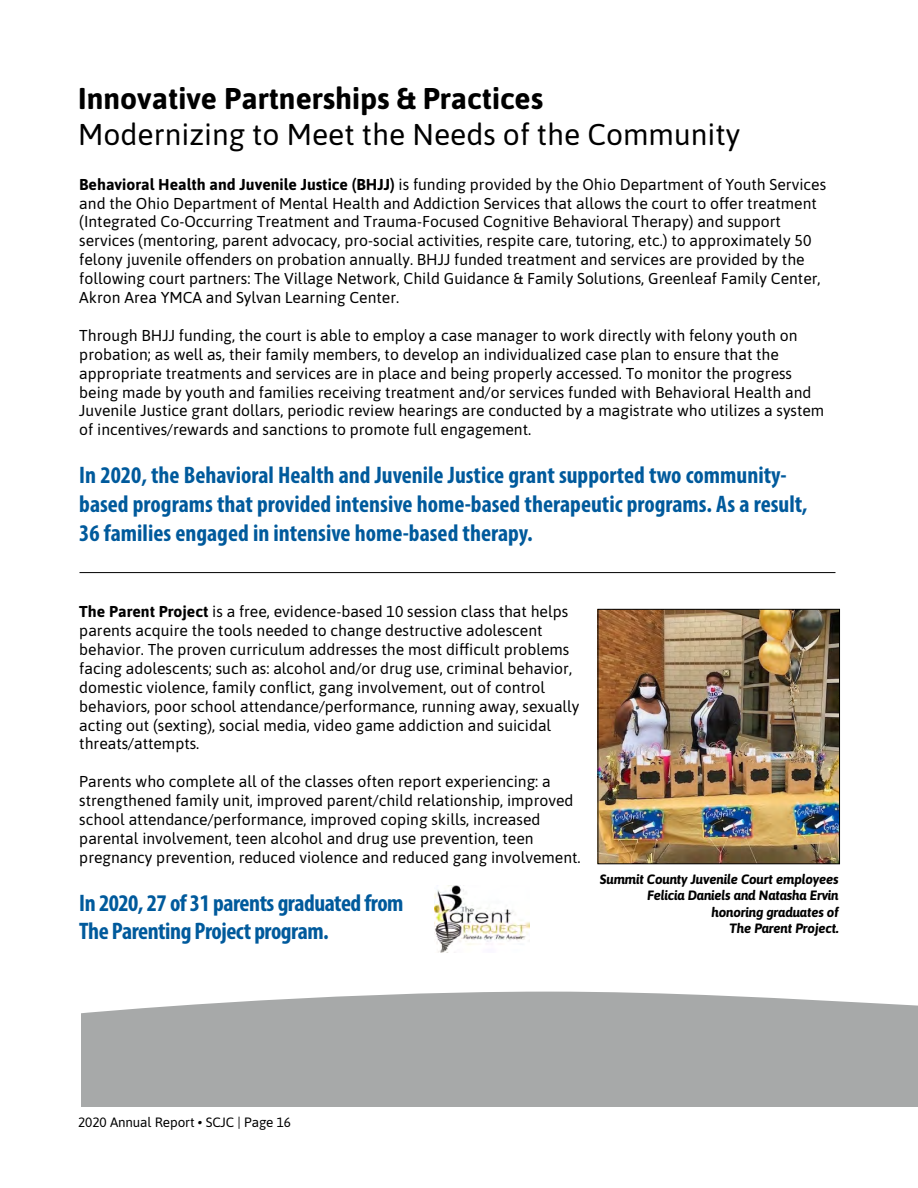
<style>
.page{position:relative;width:918px;height:1188px;background:#fff}
.page>*{position:absolute;margin:0;border:0;box-sizing:border-box;transform-origin:0 0}
.t1{font:30px "Asap";color:#000}
.t2{font:700 30px "Asap";color:#000}
.t3{font:700 condensed 24px/28.8px "Myriad Pro";color:#005a9c}
.t4{font:700 condensed 24px/28.8px "Myriad Pro";letter-spacing:-.02em;color:#005a9c}
.t5{font:15.75px/18.9px "Asap";color:#000}
.t6{font:italic 700 13.5px/16.2px "Asap";letter-spacing:-.02em;color:#000;text-align:right}
.t7{font:13.5px "Asap";letter-spacing:-.01em;color:#000}
.s1{font-weight:700}
.s2{font-style:italic}
</style>
<div class="page">
<div style="left:81px;top:991px;width:837px;height:116px;background:#a7a9a9"></div>
<hr style="left:79px;top:572px;width:756px;height:1px;background:#000">
<img style="left:600px;top:611px;width:238px;height:251px">
<div style="left:598px;top:609px;width:242px;height:255px;border:1px solid #000"></div>
<img style="left:434px;top:885px;width:96px;height:67px">
<h1 class="t2" style="left:78px;top:77px;width:466px">Innovative Partnerships &amp; Practices</h1>
<h1 class="t1" style="left:78px;top:114px;width:663px">Modernizing to Meet the Needs of the Community</h1>
<p class="t5" style="left:79px;top:174px;width:748px"><span class="s1">Behavioral Health and Juvenile Justice (BHJJ)</span> is funding provided by the Ohio Department of Youth Services and the Ohio Department of Mental Health and Addiction Services that allows the court to offer treatment (Integrated Co-Occurring Treatment and Trauma-Focused Cognitive Behavioral Therapy) and support services (mentoring, parent advocacy, pro-social activities, respite care, tutoring, etc.) to approximately 50 felony juvenile offenders on probation annually. BHJJ funded treatment and services are provided by the following court partners: The Village Network, Child Guidance &amp; Family Solutions, Greenleaf Family Center, Akron Area YMCA and Sylvan Learning Center.</p>
<p class="t5" style="left:79px;top:325px;width:747px">Through BHJJ funding, the court is able to employ a case manager to work directly with felony youth on probation; as well as, their family members, to develop an individualized case plan to ensure that the appropriate treatments and services are in place and being properly accessed. To monitor the progress being made by youth and families receiving treatment and/or services funded with Behavioral Health and Juvenile Justice grant dollars, periodic review hearings are conducted by a magistrate who utilizes a system of incentives/rewards and sanctions to promote full engagement.</p>
<h2 class="t3" style="left:79px;top:460px;width:730px">In 2020, the Behavioral Health and Juvenile Justice grant supported two community&shy;based programs that provided intensive home-based therapeutic programs. As a result,<br>36 families engaged in intensive home-based therapy.</h2>
<p class="t5" style="left:79px;top:601px;width:502px"><span class="s1">The Parent Project</span> is a free, evidence-based 10 session class that helps parents acquire the tools needed to change destructive adolescent behavior. The proven curriculum addresses the most difficult problems facing adolescents; such as: alcohol and/or drug use, criminal behavior, domestic violence, family conflict, gang involvement, out of control behaviors, poor school attendance/performance, running away, sexually acting out (sexting), social media, video game addiction and suicidal threats/attempts.</p>
<p class="t5" style="left:79px;top:771px;width:503px">Parents who complete all of the classes often report experiencing: a strengthened family unit, improved parent/child relationship, improved school attendance/performance, improved coping skills, increased parental involvement, teen alcohol and drug use prevention, teen pregnancy prevention, reduced violence and reduced gang involvement.</p>
<h2 class="t4" style="left:79px;top:888px;width:326px">In 2020, 27 of 31 parents graduated from<br>The Parenting Project program.</h2>
<p class="t6" style="left:600px;top:871px;width:240px">Summit County Juvenile Court employees<br>Felicia Daniels and Natasha Ervin honoring graduates of<br>The Parent Project.</p>
<p class="t7" style="left:78px;top:1113px;width:214px">2020 Annual Report <span class="s2">•</span> SCJC | Page 16</p>
</div>
